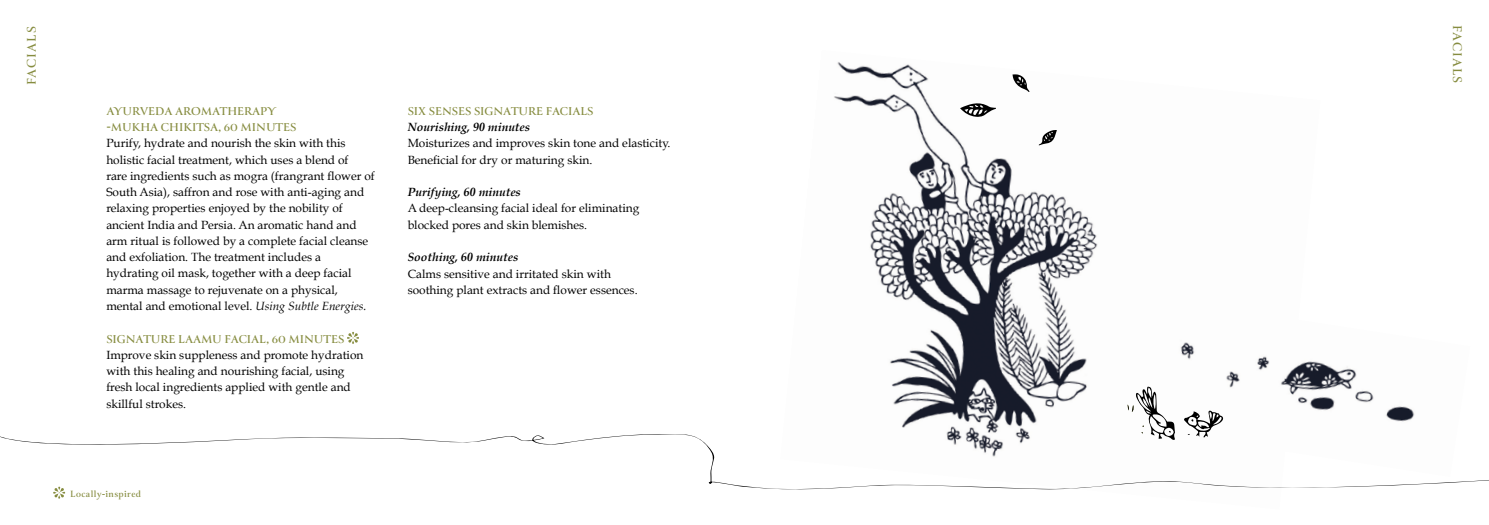
<style>
.page{position:relative;width:1489px;height:525px;background:#fff}
.page>*{position:absolute;margin:0;border:0;box-sizing:border-box;transform-origin:0 0}
.t1{font:700 13.75px "Canto";letter-spacing:.08em;color:#868c3f}
.t2{font:700 12.5px/16.2px "Canto";color:#868c3f}
.t3{font:11.88px/16.2px "Book Antiqua";color:#000}
.t4{font:italic 700 11.88px "Book Antiqua";color:#000}
.t5{font:700 10px "Canto";letter-spacing:.04em;color:#868c3f}
.s1{font-style:italic}
</style>
<div class="page">
<img style="left:834px;top:62px;width:264px;height:367px">
<img style="left:1174px;top:342px;width:241px;height:87px">
<svg style="left:347px;top:332px;width:12px;height:11px"></svg>
<svg style="left:0;top:429px;width:1488px;height:61px"></svg>
<svg style="left:1127px;top:386px;width:47px;height:54px"></svg>
<svg style="left:1183px;top:410px;width:40px;height:27px"></svg>
<svg style="left:1012px;top:74px;width:17px;height:18px"></svg>
<svg style="left:1038px;top:130px;width:18px;height:15px"></svg>
<svg style="left:960px;top:101px;width:35px;height:16px"></svg>
<svg style="left:53px;top:486px;width:12px;height:12px"></svg>
<p class="t1" style="left:23px;top:85px;width:60px;rotate:-90deg">FACIALS</p>
<p class="t2" style="left:106px;top:103px;width:191px">AYURVEDA AROMATHERAPY -MUKHA CHIKITSA, 60 MINUTES</p>
<p class="t3" style="left:106px;top:135px;width:270px">Purify, hydrate and nourish the skin with this holistic facial treatment, which uses a blend of<br>rare ingredients such as mogra (frangrant flower of South Asia), saffron and rose with anti-aging and relaxing properties enjoyed by the nobility of ancient India and Persia. An aromatic hand and arm ritual is followed by a complete facial cleanse and exfoliation. The treatment includes a hydrating oil mask, together with a deep facial marma massage to rejuvenate on a physical, mental and emotional level. <span class="s1">Using Subtle Energies.</span></p>
<p class="t2" style="left:106px;top:330px;width:239px">SIGNATURE LAAMU FACIAL, 60 MINUTES</p>
<p class="t3" style="left:106px;top:346px;width:258px">Improve skin suppleness and promote hydration with this healing and nourishing facial, using fresh local ingredients applied with gentle and skillful strokes.</p>
<p class="t2" style="left:407px;top:103px;width:187px">SIX SENSES SIGNATURE FACIALS</p>
<p class="t4" style="left:407px;top:120px;width:124px">Nourishing, 90 minutes</p>
<p class="t3" style="left:407px;top:135px;width:264px">Moisturizes and improves skin tone and elasticity.<br>Beneficial for dry or maturing skin.</p>
<p class="t4" style="left:407px;top:185px;width:115px">Purifying, 60 minutes</p>
<p class="t3" style="left:407px;top:200px;width:233px">A deep-cleansing facial ideal for eliminating blocked pores and skin blemishes.</p>
<p class="t4" style="left:407px;top:250px;width:112px">Soothing, 60 minutes</p>
<p class="t3" style="left:407px;top:265px;width:231px">Calms sensitive and irritated skin with soothing plant extracts and flower essences.</p>
<p class="t5" style="left:70px;top:487px;width:72px">Locally-inspired</p>
<p class="t1" style="left:1465px;top:25px;width:60px;rotate:90deg">FACIALS</p>
</div>
